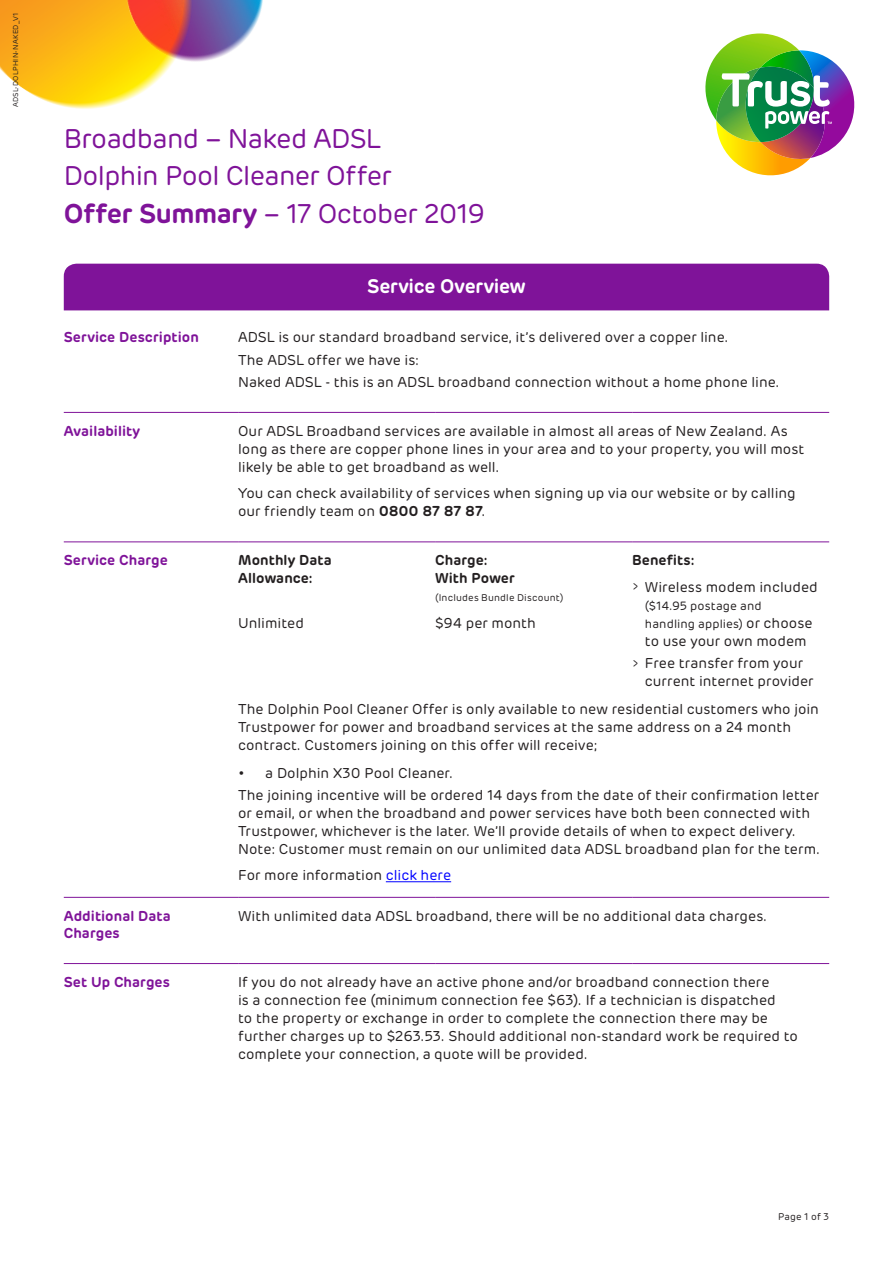
<style>
.page{position:relative;width:893px;height:1263px;background:#fff}
.page>*{position:absolute;margin:0;border:0;box-sizing:border-box;transform-origin:0 0}
.t1{font:27px/37.5px "Rubrik";letter-spacing:-.025em;color:#7f1399}
.Table-headers{font:600 19.5px "Rubrik";letter-spacing:-.015em;color:#fff}
.Table-body-copy{font:14.25px/18px "Rubrik";color:#231f20}
.Table-sub-headers{font:600 14.25px/17.2px "Rubrik";letter-spacing:.005em;color:#7f1399}
.Table-subhead_black{font:600 14.25px/18px "Rubrik";letter-spacing:.005em;color:#231f20}
.Table-body-copy-2{font:12px/18px "Rubrik";letter-spacing:.01em;color:#231f20}
.Table-subhead_black-2{font:9.75px "Rubrik";letter-spacing:.02em;color:#231f20}
.Page-numbers{font:9.75px "Rubrik";letter-spacing:.015em;color:#231f20}
.t2{font:7.2px "Rubrik";letter-spacing:.03em;color:#231f20}
.s1{font-weight:600}
.s2{font-size:10.5px}
.s3{font-size:14.25px}
.s4{color:#00f}
</style>
<div class="page">
<img style="left:213px;top:0;width:50px;height:59px">
<img style="left:0;top:0;width:213px;height:109px">
<svg style="left:705px;top:33px;width:150px;height:143px"></svg>
<div style="left:64px;top:264px;width:765px;height:46px;background:#7f1399"></div>
<hr style="left:64px;top:412px;width:174px;height:1px;background:#7f1399">
<hr style="left:238px;top:412px;width:197px;height:1px;background:#7f1399">
<hr style="left:435px;top:412px;width:197px;height:1px;background:#7f1399">
<hr style="left:632px;top:412px;width:197px;height:1px;background:#7f1399">
<hr style="left:64px;top:541px;width:174px;height:1px;background:#7f1399">
<hr style="left:238px;top:541px;width:197px;height:1px;background:#7f1399">
<hr style="left:435px;top:541px;width:197px;height:1px;background:#7f1399">
<hr style="left:632px;top:541px;width:197px;height:1px;background:#7f1399">
<hr style="left:64px;top:897px;width:174px;height:1px;background:#7f1399">
<hr style="left:238px;top:897px;width:197px;height:1px;background:#7f1399">
<hr style="left:435px;top:897px;width:197px;height:1px;background:#7f1399">
<hr style="left:632px;top:897px;width:197px;height:1px;background:#7f1399">
<hr style="left:64px;top:963px;width:174px;height:1px;background:#7f1399">
<hr style="left:238px;top:963px;width:197px;height:1px;background:#7f1399">
<hr style="left:435px;top:963px;width:197px;height:1px;background:#7f1399">
<hr style="left:632px;top:963px;width:197px;height:1px;background:#7f1399">
<hr style="left:386px;top:881px;width:65px;height:1px;background:#00f">
<p class="t2" style="left:11px;top:107px;width:96px;rotate:-90deg">ADSL-DOLPHIN-NAKED_V1</p>
<p class="t1" style="left:64px;top:120px;width:329px">Broadband – Naked ADSL<br>Dolphin Pool Cleaner Offer</p>
<p class="t1" style="left:64px;top:195px;width:423px"><span class="s1">Offer Summary</span> – 17 October 2019</p>
<p class="Table-headers" style="left:367px;top:274px;width:160px">Service Overview</p>
<p class="Table-sub-headers" style="left:64px;top:329px;width:137px">Service Description</p>
<p class="Table-body-copy" style="left:238px;top:329px;width:492px">ADSL is our standard broadband service, it’s delivered over a copper line.</p>
<p class="Table-body-copy" style="left:238px;top:351px;width:183px">The ADSL offer we have is:</p>
<p class="Table-body-copy" style="left:238px;top:373px;width:543px">Naked ADSL - this is an ADSL broadband connection without a home phone line.</p>
<p class="Table-sub-headers" style="left:64px;top:422px;width:78px">Availability</p>
<p class="Table-body-copy" style="left:238px;top:422px;width:568px">Our ADSL Broadband services are available in almost all areas of New Zealand. As long as there are copper phone lines in your area and to your property, you will most likely be able to get broadband as well.</p>
<p class="Table-body-copy" style="left:238px;top:485px;width:559px">You can check availability of services when signing up via our website or by calling our friendly team on <span class="s1">0800 87 87 87</span>.</p>
<p class="Table-sub-headers" style="left:64px;top:552px;width:106px">Service Charge</p>
<p class="Table-subhead_black" style="left:238px;top:551px;width:95px">Monthly Data<br>Allowance:</p>
<p class="Table-body-copy" style="left:238px;top:614px;width:67px">Unlimited</p>
<p class="Table-subhead_black" style="left:632px;top:551px;width:64px">Benefits:</p>
<p class="Table-body-copy" style="left:632px;top:578px;width:187px"><span class="s2">&gt;</span> Wireless modem included</p>
<p class="Table-body-copy-2" style="left:645px;top:597px;width:169px">($14.95 postage and handling applies) <span class="s3">or choose</span></p>
<p class="Table-body-copy" style="left:645px;top:632px;width:163px">to use your own modem</p>
<p class="Table-body-copy" style="left:645px;top:654px;width:170px;text-indent:-13px"><span class="s2">&gt;</span> Free transfer from your current internet provider</p>
<p class="Table-body-copy" style="left:238px;top:700px;width:582px">The Dolphin Pool Cleaner Offer is only available to new residential customers who join<br>Trustpower for power and broadband services at the same address on a 24 month contract. Customers joining on this offer will receive;</p>
<p class="Table-body-copy" style="left:238px;top:764px;width:217px">• a Dolphin X30 Pool Cleaner.</p>
<p class="Table-body-copy" style="left:238px;top:786px;width:583px">The joining incentive will be ordered 14 days from the date of their confirmation letter or email, or when the broadband and power services have both been connected with<br>Trustpower, whichever is the later. We’ll provide details of when to expect delivery.</p>
<p class="Table-body-copy" style="left:238px;top:840px;width:584px">Note: Customer must remain on our unlimited data ADSL broadband plan for the term.</p>
<p class="Table-body-copy" style="left:238px;top:867px;width:215px">For more information <span class="s4">click here</span></p>
<p class="Table-subhead_black" style="left:435px;top:551px;width:81px">Charge:<br>With Power</p>
<p class="Table-subhead_black-2" style="left:435px;top:592px;width:130px">(Includes Bundle Discount)</p>
<p class="Table-body-copy" style="left:435px;top:614px;width:102px">$94 per month</p>
<p class="Table-sub-headers" style="left:64px;top:907px;width:108px">Additional Data<br>Charges</p>
<p class="Table-body-copy" style="left:238px;top:907px;width:531px">With unlimited data ADSL broadband, there will be no additional data charges.</p>
<p class="Table-sub-headers" style="left:64px;top:973px;width:108px">Set Up Charges</p>
<p class="Table-body-copy" style="left:238px;top:973px;width:561px">If you do not already have an active phone and/or broadband connection there<br>is a connection fee (minimum connection fee $63). If a technician is dispatched<br>to the property or exchange in order to complete the connection there may be further charges up to $263.53. Should additional non-standard work be required to complete your connection, a quote will be provided.</p>
<p class="Page-numbers" style="left:778px;top:1211px;width:53px">Page 1 of 3</p>
</div>
